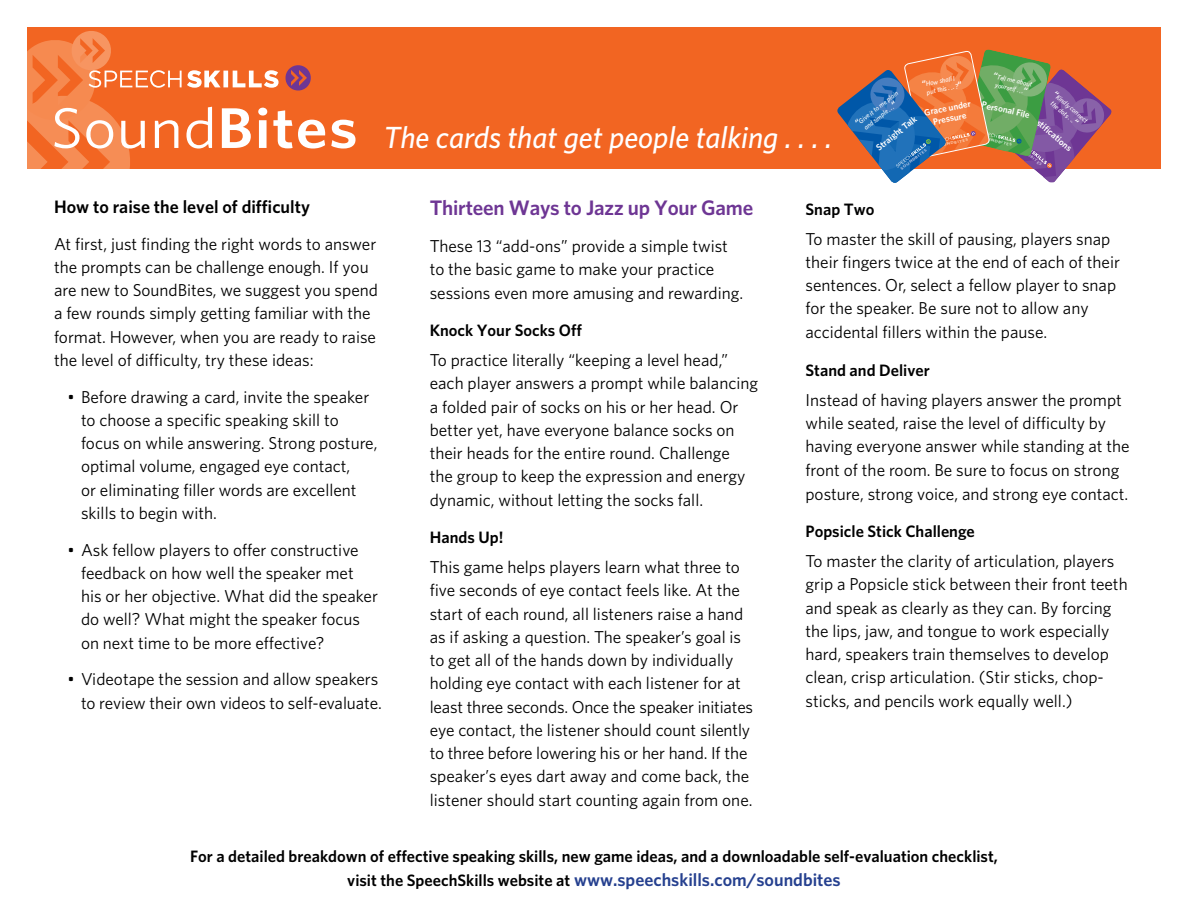
<style>
.page{position:relative;width:1188px;height:918px;background:#fff}
.page>*{position:absolute;margin:0;border:0;box-sizing:border-box;transform-origin:0 0}
.t1{font:italic 500 30.6px "Whitney";color:#fff}
.t2{font:600 21px "Whitney";letter-spacing:-.01em;color:#6e3694}
.t3{font:600 18px "Whitney";color:#25408f}
.t4{font:600 18px "Whitney";color:#000}
.t5{font:17.25px/23.2px "Whitney";color:#000}
.t6{font:600 16.5px "Whitney";color:#000}
.t7{font:600 9px/10.9px "Whitney";color:#fff;text-align:center}
.t8{font:italic 500 6.75px/8.2px "Whitney";color:#fff;text-align:center}
.t9{font:600 3.75px "Whitney";color:#ccbede;scale:1.25 1}
.t10{font:600 3.75px "Whitney";color:#d8ebd9;scale:1.25 1}
.t11{font:600 3.75px "Whitney";color:#fdd4b9;scale:1.25 1}
.t12{font:600 3.75px "Whitney";color:#ccd2eb;scale:1.25 1}
.s1{font-weight:600;font-size:9px}
.s2{font-weight:400;font-style:normal;font-size:57.45px}
.s3{font-weight:600;font-style:normal;font-size:57.45px}
.s4{color:#3b9d42}
.s5{font-size:16.5px;color:#000}
</style>
<div class="page">
<div style="left:27px;top:27px;width:1134px;height:141px;background:#f26522"></div>
<svg style="left:27px;top:31px;width:284px;height:137px"></svg>
<svg style="left:836px;top:49px;width:276px;height:134px"></svg>
<p class="t8" style="left:924px;top:80px;width:37px;text-align:left;text-indent:-3px;rotate:-12deg"><span class="s1">“</span>How shall I put this . . . ?<span class="s1">“</span></p>
<p class="t8" style="left:877px;top:103px;width:24px;rotate:-38deg">me plain ..<span class="s1">“</span></p>
<p class="t8" style="left:854px;top:121px;width:54px;rotate:-38deg"><span class="s1">“</span>Give it to me plain and simple . . .<span class="s1">“</span></p>
<p class="t7" style="left:923px;top:107px;width:49px;rotate:-12deg">Grace under<br>Pressure</p>
<p class="t11" style="left:936px;top:144px;width:27px;rotate:-12deg">SOUNDBITES</p>
<h1 class="t1" style="left:51px;top:117px;width:783px"><span class="s2">Sound</span><span class="s3">Bites</span> The cards that get people talking . . . .</h1>
<p class="t7" style="left:874px;top:144px;width:50px;rotate:-38deg">Straight Talk</p>
<p class="t12" style="left:900px;top:167px;width:27px;rotate:-38deg">SOUNDBITES</p>
<p class="t8" style="left:998px;top:72px;width:38px;rotate:13deg">Tell me about</p>
<p class="t8" style="left:996px;top:81px;width:34px;rotate:13deg">yourself ...<span class="s1">“</span></p>
<p class="t8" style="left:1057px;top:90px;width:45px;rotate:40deg"><span class="s1">“</span>Kindly connect the dots . . .<span class="s1">“</span></p>
<p class="t7" style="left:983px;top:99px;width:51px;rotate:13deg">Personal File</p>
<p class="t10" style="left:981px;top:135px;width:27px;rotate:13deg"><span class="s4">SO</span>UNDBITES</p>
<p class="t7" style="left:1035px;top:112px;width:53px;rotate:40deg">Justifi cations</p>
<p class="t9" style="left:1019px;top:143px;width:27px;rotate:40deg">SOUNDBITES</p>
<p class="t4" style="left:54px;top:195px;width:257px">How to raise the level of difficulty</p>
<p class="t5" style="left:54px;top:232px;width:325px">At first, just finding the right words to answer the prompts can be challenge enough. If you are new to SoundBites, we suggest you spend a few rounds simply getting familiar with the format. However, when you are ready to raise the level of difficulty, try these ideas:</p>
<p class="t5" style="left:81px;top:385px;width:298px;text-indent:-14px">• Before drawing a card, invite the speaker to choose a specific speaking skill to focus on while answering. Strong posture, optimal volume, engaged eye contact,<br>or eliminating filler words are excellent skills to begin with.</p>
<p class="t5" style="left:81px;top:538px;width:298px;text-indent:-14px">• Ask fellow players to offer constructive feedback on how well the speaker met his or her objective. What did the speaker do well? What might the speaker focus on next time to be more effective?</p>
<p class="t5" style="left:68px;top:667px;width:316px;text-align:right">• Videotape the session and allow speakers to review their own videos to self-evaluate.</p>
<p class="t2" style="left:430px;top:194px;width:325px">Thirteen Ways to Jazz up Your Game</p>
<p class="t5" style="left:430px;top:234px;width:315px">These 13 “add-ons” provide a simple twist to the basic game to make your practice sessions even more amusing and rewarding.</p>
<p class="t6" style="left:430px;top:319px;width:154px">Knock Your Socks Off</p>
<p class="t5" style="left:430px;top:348px;width:330px">To practice literally “keeping a level head,” each player answers a prompt while balancing a folded pair of socks on his or her head. Or better yet, have everyone balance socks on their heads for the entire round. Challenge<br>the group to keep the expression and energy dynamic, without letting the socks fall.</p>
<p class="t6" style="left:430px;top:526px;width:75px">Hands Up!</p>
<p class="t5" style="left:430px;top:555px;width:325px">This game helps players learn what three to five seconds of eye contact feels like. At the start of each round, all listeners raise a hand as if asking a question. The speaker’s goal is to get all of the hands down by individually holding eye contact with each listener for at least three seconds. Once the speaker initiates eye contact, the listener should count silently to three before lowering his or her hand. If the speaker’s eyes dart away and come back, the listener should start counting again from one.</p>
<p class="t6" style="left:806px;top:198px;width:70px">Snap Two</p>
<p class="t5" style="left:806px;top:227px;width:316px">To master the skill of pausing, players snap their fingers twice at the end of each of their sentences. Or, select a fellow player to snap for the speaker. Be sure not to allow any accidental fillers within the pause.</p>
<p class="t6" style="left:806px;top:359px;width:126px">Stand and Deliver</p>
<p class="t5" style="left:806px;top:388px;width:326px">Instead of having players answer the prompt while seated, raise the level of difficulty by having everyone answer while standing at the front of the room. Be sure to focus on strong posture, strong voice, and strong eye contact.</p>
<p class="t6" style="left:806px;top:520px;width:171px">Popsicle Stick Challenge</p>
<p class="t5" style="left:806px;top:549px;width:324px">To master the clarity of articulation, players grip a Popsicle stick between their front teeth and speak as clearly as they can. By forcing the lips, jaw, and tongue to work especially hard, speakers train themselves to develop clean, crisp articulation. (Stir sticks, chop&shy;sticks, and pencils work equally well.)</p>
<p class="t6" style="left:190px;top:845px;width:809px">For a detailed breakdown of effective speaking skills, new game ideas, and a downloadable self-evaluation checklist,</p>
<p class="t3" style="left:347px;top:868px;width:495px"><span class="s5">visit the SpeechSkills website at</span> www.speechskills.com/soundbites</p>
</div>
